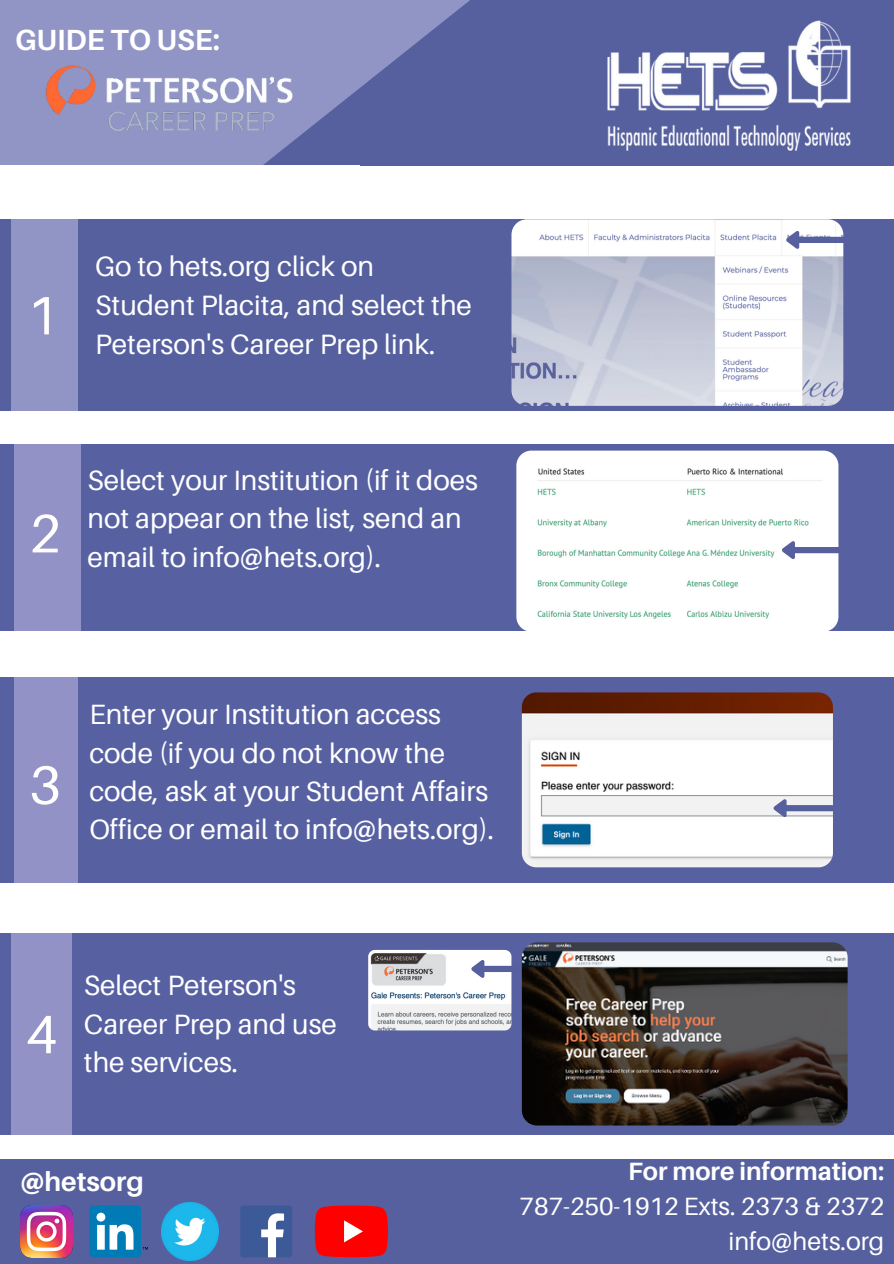
<style>
.page{position:relative;width:894px;height:1264px;background:#fff}
.page>*{position:absolute;margin:0;border:0;box-sizing:border-box;transform-origin:0 0}
.t1{font:54.15px "Aileron";color:#fff}
.t2{font:700 29.1px "Aileron";color:#fff}
.t3{font:27.9px/38.2px "Aileron";color:#fff}
.t4{font:700 26.85px "Aileron";color:#fff}
.t5{font:25.05px "Aileron";color:#fff}
.t6{font:700 25.05px "Aileron";color:#fff}
</style>
<div class="page">
<div style="left:0;top:0;width:893px;height:165px;background:#56609e"></div>
<svg style="left:0;top:0;width:567px;height:166px;fill:#9195c5"></svg>
<img style="left:0;top:165px;width:359px;height:1px">
<div style="left:0;top:219px;width:893px;height:192px;background:#56609e"></div>
<div style="left:11px;top:219px;width:66px;height:192px;background:#9195c5"></div>
<div style="left:0;top:1159px;width:893px;height:104px;background:#56609e"></div>
<img style="left:20px;top:1205px;width:52px;height:52px">
<div style="left:240px;top:1205px;width:52px;height:52px;background:#3d5a98;border-radius:3px"></div>
<svg style="left:261px;top:1213px;width:23px;height:44px"></svg>
<div style="left:89px;top:1205px;width:52px;height:52px;background:#007bb6;border-radius:4px"></div>
<svg style="left:96px;top:1212px;width:37px;height:37px"></svg>
<svg style="left:315px;top:1205px;width:73px;height:52px;background:#f41418"></svg>
<img style="left:607px;top:20px;width:244px;height:131px">
<div style="left:0;top:677px;width:893px;height:206px;background:#5761a2"></div>
<div style="left:14px;top:677px;width:63px;height:206px;background:#9392c7"></div>
<div style="left:0;top:444px;width:893px;height:187px;background:#5761a2"></div>
<div style="left:14px;top:444px;width:67px;height:187px;background:#9392c7"></div>
<img style="left:511px;top:219px;width:332px;height:187px;border-radius:15px">
<img style="left:521px;top:692px;width:311px;height:175px;border-radius:14px">
<img style="left:516px;top:450px;width:322px;height:181px;border-radius:15px">
<div style="left:0;top:933px;width:893px;height:201px;background:#5761a2"></div>
<div style="left:11px;top:933px;width:61px;height:201px;background:#9392c7"></div>
<img style="left:368px;top:949px;width:143px;height:81px;border-radius:7px">
<svg style="left:471px;top:960px;width:41px;height:17px"></svg>
<img style="left:521px;top:942px;width:326px;height:183px;border-radius:15px">
<svg style="left:773px;top:799px;width:60px;height:18px"></svg>
<svg style="left:781px;top:541px;width:58px;height:18px"></svg>
<svg style="left:786px;top:231px;width:58px;height:18px"></svg>
<img style="left:44px;top:57px;width:253px;height:85px">
<img style="left:161px;top:1202px;width:58px;height:57px">
<p class="t2" style="left:15px;top:22px;width:206px">GUIDE TO USE:</p>
<p class="t1" style="left:27px;top:282px;width:33px">1</p>
<p class="t3" style="left:95px;top:246px;width:378px;line-height:39px">Go to hets.org click on<br>Student Placita, and select the<br>Peterson's Career Prep link.</p>
<p class="t1" style="left:29px;top:500px;width:33px">2</p>
<p class="t3" style="left:88px;top:460px;width:391px">Select your Institution (if it does not appear on the list, send an email to info@hets.org).</p>
<h3 class="t1" style="left:29px;top:751px;width:33px">3</h3>
<p class="t3" style="left:89px;top:694px;width:406px">Enter your Institution access code (if you do not know the code, ask at your Student Affairs<br>Office or email to info@hets.org).</p>
<p class="t1" style="left:26px;top:1000px;width:33px">4</p>
<h2 class="t3" style="left:84px;top:965px;width:254px">Select Peterson's<br>Career Prep and use the services.</h2>
<h3 class="t4" style="left:20px;top:1164px;width:125px">@hetsorg</h3>
<p class="t6" style="left:628px;top:1155px;width:258px">For more information:</p>
<p class="t5" style="left:519px;top:1190px;width:366px">787-250-1912 Exts. 2373 &amp; 2372</p>
<h3 class="t5" style="left:728px;top:1225px;width:157px">info@hets.org</h3>
</div>
